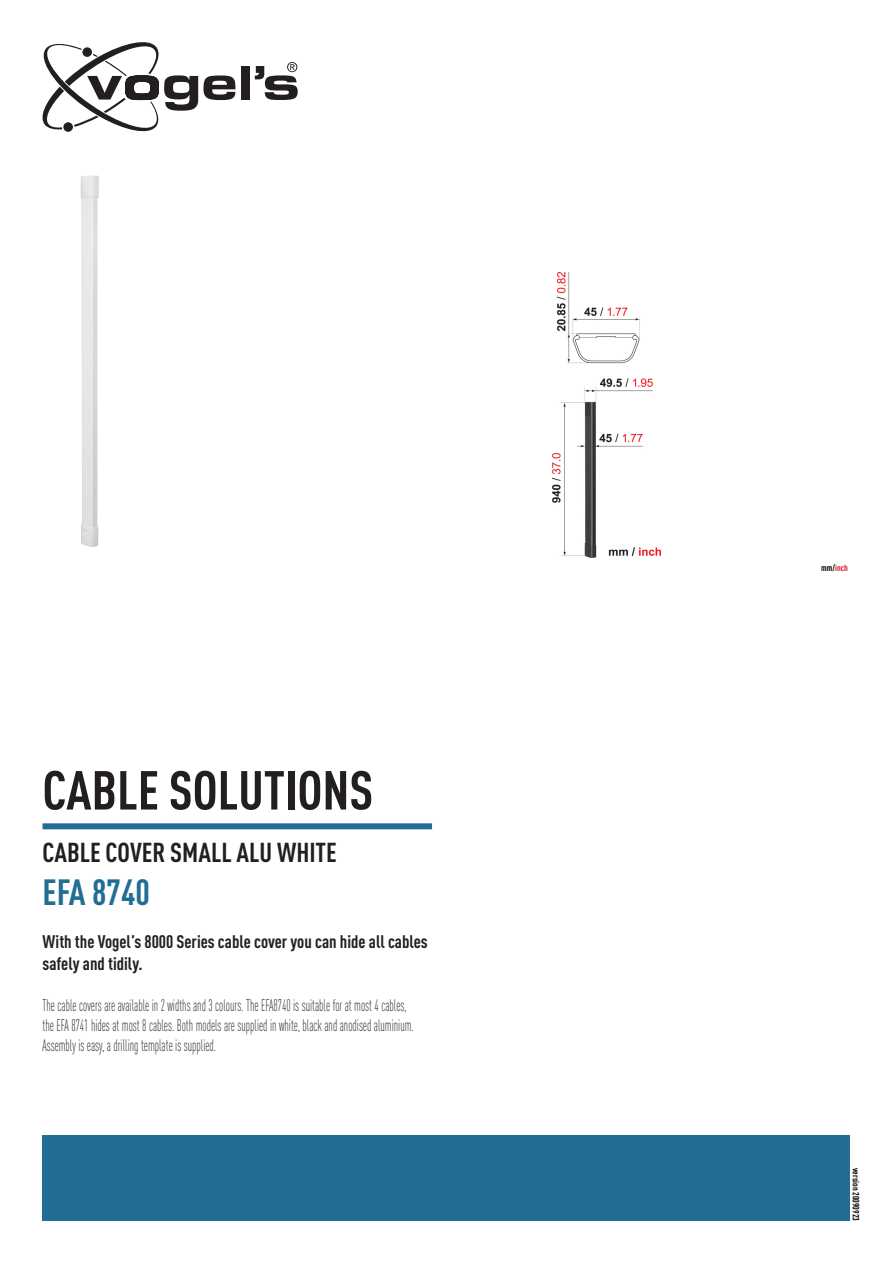
<style>
.page{position:relative;width:893px;height:1263px;background:#fff}
.page>*{position:absolute;margin:0;border:0;box-sizing:border-box;transform-origin:0 0}
.Equipment{font:700 54px "DIN Cond";color:#231f20}
.ProductCode_Series80{font:700 36px "DIN Cond";color:#216d94}
.Location{font:700 27px "DIN Cond";color:#231f20}
.Consumer_Summary_Des{font:700 18px/21.6px "DIN Cond";color:#231f20}
.Consumer_Product_Des{font:300 16.5px/19.8px "DIN Cond";color:#231f20;scale:.75 1}
.Version{font:700 9px "DIN Cond";color:#040503}
.ProductCode_Original{font:700 9px "DIN Cond";color:#dc1820}
.s1{color:#040503}
</style>
<div class="page">
<svg style="left:43px;top:43px;width:193px;height:89px"></svg>
<div style="left:241px;top:66px;width:9px;height:34px;background:#231f20"></div>
<svg style="left:255px;top:62px;width:43px;height:38px"></svg>
<img style="left:80px;top:175px;width:19px;height:372px">
<div style="left:43px;top:823px;width:389px;height:6px;background:#216d94"></div>
<div style="left:43px;top:1135px;width:807px;height:85px;background:#216d94"></div>
<img style="left:553px;top:272px;width:107px;height:285px">
<p class="Equipment" style="left:43px;top:757px;width:332px">CABLE SOLUTIONS</p>
<p class="Location" style="left:43px;top:836px;width:296px">CABLE COVER SMALL ALU WHITE</p>
<p class="ProductCode_Series80" style="left:43px;top:870px;width:109px">EFA 8740</p>
<p class="Consumer_Summary_Des" style="left:43px;top:930px;width:387px">With the Vogel’s 8000 Series cable cover you can hide all cables safely and tidily.</p>
<p class="Consumer_Product_Des" style="left:43px;top:995px;width:497px">The cable covers are available in 2 widths and 3 colours. The EFA8740 is suitable for at most 4 cables, the EFA 8741 hides at most 8 cables. Both models are supplied in white, black and anodised aluminium.<br>Assembly is easy, a drilling template is supplied.</p>
<p class="ProductCode_Original" style="left:821px;top:562px;width:28px"><span class="s1">mm/</span>inch</p>
<p class="Version" style="left:862px;top:1168px;width:54px;rotate:90deg">version 20090923</p>
</div>
